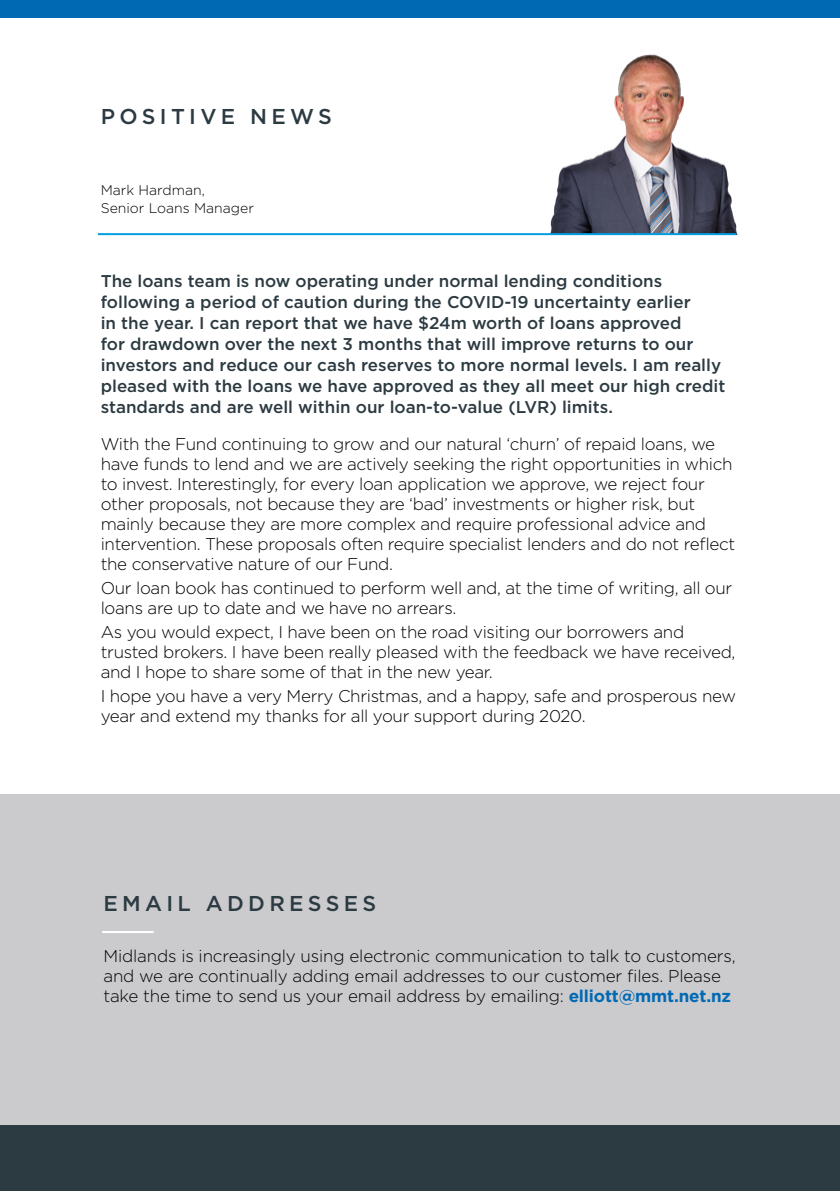
<style>
.page{position:relative;width:840px;height:1191px;background:#fff}
.page>*{position:absolute;margin:0;border:0;box-sizing:border-box;transform-origin:0 0}
.t1{font:500 21.4px "Gotham";letter-spacing:.2em;color:#2c3a41}
.t2{font:300 17px/20px "Gotham";letter-spacing:-.02em;color:#000}
.t3{font:500 17px/21px "Gotham";color:#2c3a41}
.t4{font:300 14px/18px "Gotham";color:#000}
.s1{font-weight:700;color:#0069b4}
</style>
<div class="page">
<div style="left:0;top:1124px;width:839px;height:67px;background:#2c3a41"></div>
<div style="left:0;top:794px;width:839px;height:330px;background:#cbcbce"></div>
<div style="left:0;top:0;width:839px;height:17px;background:#0069b4"></div>
<img style="left:550px;top:54px;width:187px;height:180px">
<hr style="left:98px;top:233px;width:638px;height:2px;background:#009ee0">
<hr style="left:102px;top:931px;width:52px;height:2px;background:#fff">
<p class="t1" style="left:101px;top:105px;width:232px">POSITIVE NEWS</p>
<p class="t4" style="left:101px;top:181px;width:155px">Mark Hardman,<br>Senior Loans Manager</p>
<p class="t3" style="left:101px;top:270px;width:626px">The loans team is now operating under normal lending conditions following a period of caution during the COVID-19 uncertainty earlier<br>in the year. I can report that we have $24m worth of loans approved<br>for drawdown over the next 3 months that will improve returns to our investors and reduce our cash reserves to more normal levels. I am really pleased with the loans we have approved as they all meet our high credit standards and are well within our loan-to-value (LVR) limits.</p>
<p class="t2" style="left:101px;top:433px;width:635px">With the Fund continuing to grow and our natural ‘churn’ of repaid loans, we have funds to lend and we are actively seeking the right opportunities in which to invest. Interestingly, for every loan application we approve, we reject four other proposals, not because they are ‘bad’ investments or higher risk, but mainly because they are more complex and require professional advice and intervention. These proposals often require specialist lenders and do not reflect the conservative nature of our Fund.</p>
<p class="t2" style="left:101px;top:577px;width:632px">Our loan book has continued to perform well and, at the time of writing, all our loans are up to date and we have no arrears.</p>
<p class="t2" style="left:101px;top:621px;width:636px">As you would expect, I have been on the road visiting our borrowers and trusted brokers. I have been really pleased with the feedback we have received, and I hope to share some of that in the new year.</p>
<p class="t2" style="left:101px;top:685px;width:636px">I hope you have a very Merry Christmas, and a happy, safe and prosperous new year and extend my thanks for all your support during 2020.</p>
<p class="t1" style="left:103px;top:891px;width:274px">EMAIL ADDRESSES</p>
<p class="t2" style="left:103px;top:945px;width:633px">Midlands is increasingly using electronic communication to talk to customers, and we are continually adding email addresses to our customer files. Please take the time to send us your email address by emailing: <span class="s1">elliott@mmt.net.nz</span></p>
</div>
